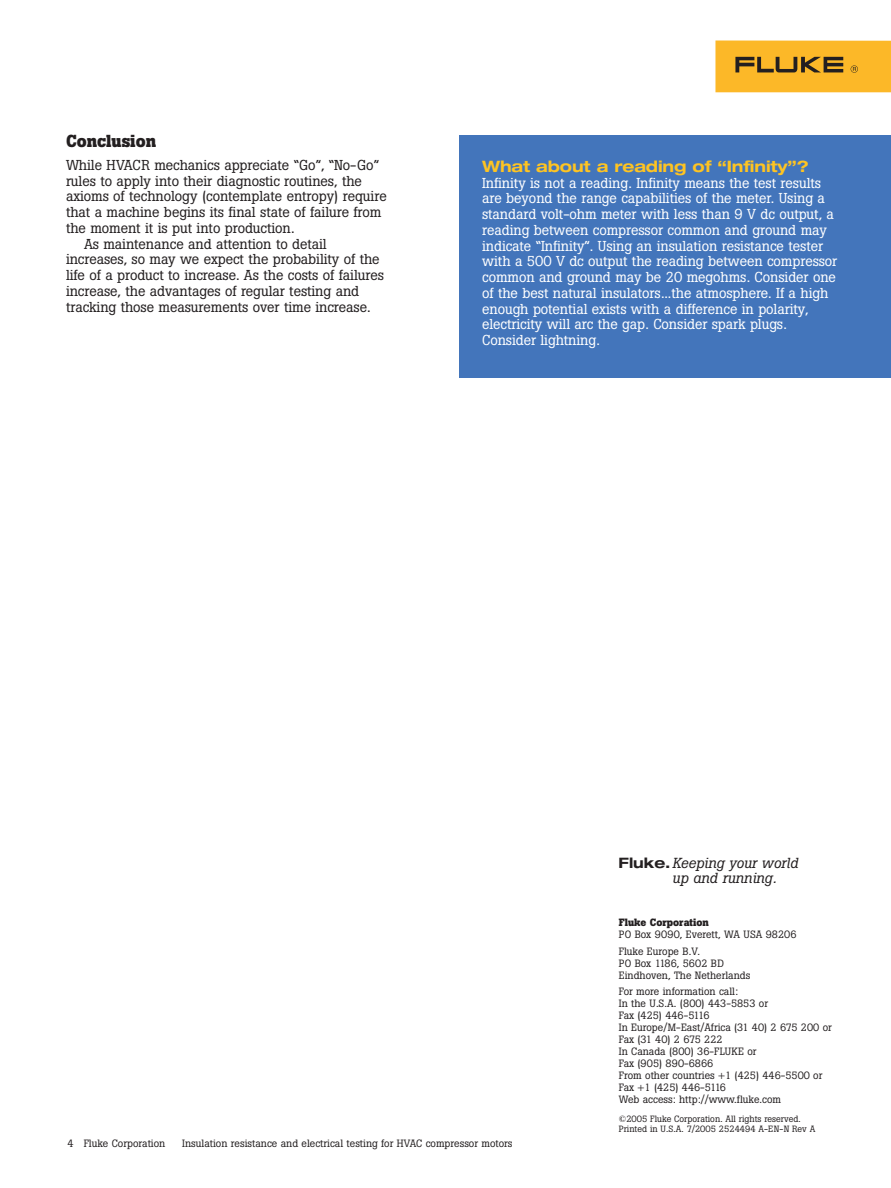
<style>
.page{position:relative;width:891px;height:1188px;background:#fff}
.page>*{position:absolute;margin:0;border:0;box-sizing:border-box;transform-origin:0 0}
.t1{font:700 17.25px "Boton";color:#231f20}
.t2{font:700 expanded 15.75px "Helvetica Neue";letter-spacing:-.01em;color:#fec422}
.t3{font:italic 14.4px/14.4px "Boton";color:#231f20}
.t4{font:14.25px/15.8px "Boton";letter-spacing:-.005em;color:#fff}
.t5{font:14.25px "Boton";letter-spacing:-.005em;color:#231f20}
.t6{font:10.5px/12px "Boton";color:#231f20}
.t7{font:700 10.5px "Boton";color:#231f20}
.t8{font:9px/9.8px "Boton";color:#231f20}
.s1{font-family:"Helvetica Neue";font-weight:700;font-style:normal;font-stretch:expanded}
</style>
<div class="page">
<div style="left:715px;top:41px;width:176px;height:51px;background:#fcb828"></div>
<svg style="left:735px;top:57px;width:108px;height:15px"></svg>
<svg style="left:851px;top:65px;width:7px;height:8px"></svg>
<div style="left:459px;top:135px;width:432px;height:243px;background:#4375bb"></div>
<p class="t1" style="left:66px;top:135px;width:92px">Conclusion</p>
<p class="t5" style="left:66px;top:160px;width:315px">While HVACR mechanics appreciate “Go”, “No-Go”</p>
<p class="t5" style="left:66px;top:176px;width:298px">rules to apply into their diagnostic routines, the</p>
<p class="t5" style="left:66px;top:191px;width:322px">axioms of technology (contemplate entropy) require</p>
<p class="t5" style="left:66px;top:207px;width:317px">that a machine begins its final state of failure from</p>
<p class="t5" style="left:66px;top:223px;width:230px">the moment it is put into production.</p>
<p class="t5" style="left:84px;top:239px;width:244px">As maintenance and attention to detail</p>
<p class="t5" style="left:66px;top:254px;width:315px">increases, so may we expect the probability of the</p>
<p class="t5" style="left:66px;top:270px;width:319px">life of a product to increase. As the costs of failures</p>
<p class="t5" style="left:66px;top:286px;width:295px">increase, the advantages of regular testing and</p>
<p class="t5" style="left:66px;top:302px;width:306px">tracking those measurements over time increase.</p>
<p class="t2" style="left:482px;top:161px;width:328px">What about a reading of “Infinity”?</p>
<p class="t4" style="left:482px;top:176px;width:357px">Infinity is not a reading. Infinity means the test results are beyond the range capabilities of the meter. Using a standard volt-ohm meter with less than 9 V dc output, a reading between compressor common and ground may indicate “Infinity”. Using an insulation resistance tester with a 500 V dc output the reading between compressor common and ground may be 20 megohms. Consider one of the best natural insulators...the atmosphere. If a high enough potential exists with a difference in polarity, electricity will arc the gap. Consider spark plugs.<br>Consider lightning.</p>
<p class="t3" style="left:673px;top:858px;width:127px;text-indent:-54px"><span class="s1">Fluke.</span>Keeping your world up and running.</p>
<p class="t7" style="left:619px;top:919px;width:91px">Fluke Corporation</p>
<p class="t6" style="left:619px;top:928px;width:179px;line-height:16.5px">PO Box 9090, Everett, WA USA 98206<br>Fluke Europe B.V.</p>
<p class="t6" style="left:619px;top:958px;width:133px">PO Box 1186, 5602 BD<br>Eindhoven, The Netherlands</p>
<p class="t6" style="left:619px;top:987px;width:215px">For more information call:<br>In the U.S.A. (800) 443-5853 or<br>Fax (425) 446-5116<br>In Europe/M-East/Africa (31 40) 2 675 200 or<br>Fax (31 40) 2 675 222<br>In Canada (800) 36-FLUKE or<br>Fax (905) 890-6866<br>From other countries +1 (425) 446-5500 or<br>Fax +1 (425) 446-5116<br>Web access: http://www.fluke.com</p>
<p class="t8" style="left:619px;top:1115px;width:198px">©2005 Fluke Corporation. All rights reserved.<br>Printed in U.S.A. 7/2005 2524494 A-EN-N Rev A</p>
<p class="t6" style="left:68px;top:1139px;width:99px">4 Fluke Corporation</p>
<p class="t6" style="left:182px;top:1139px;width:332px">Insulation resistance and electrical testing for HVAC compressor motors</p>
</div>
